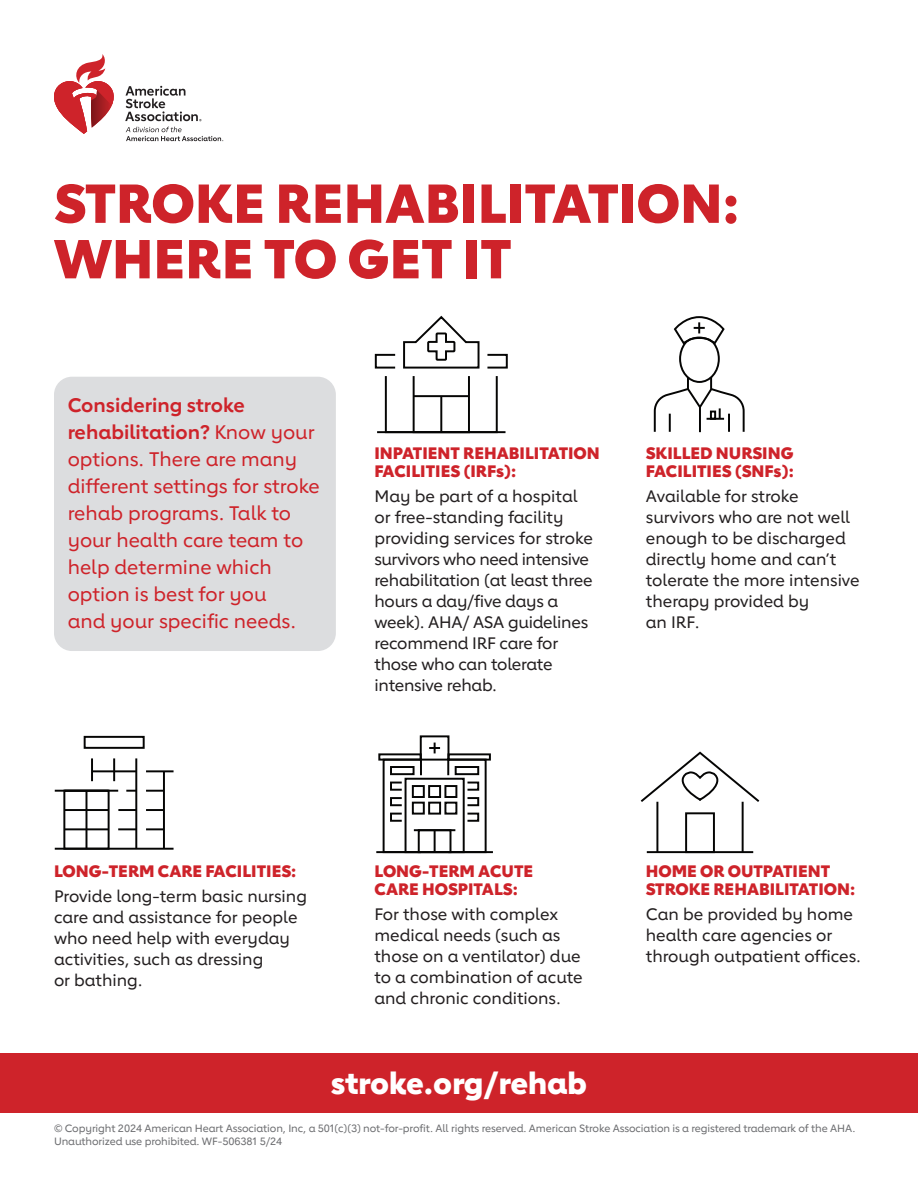
<style>
.page{position:relative;width:918px;height:1188px;background:#fff}
.page>*{position:absolute;margin:0;border:0;box-sizing:border-box;transform-origin:0 0}
.t1{font:800 54px "Lub Dub";color:#ce232a}
.t2{font:800 30px "Lub Dub";color:#fff}
.t3{font:500 19.5px/27px "Lub Dub";color:#ce232a}
.t4{font:500 16.5px/21px "Lub Dub";color:#231f20}
.t5{font:800 16.5px/18px "Lub Dub";color:#ce232a}
.t6{font:500 10.5px/12.6px "Lub Dub";letter-spacing:-.01em;color:#6c6d70}
.s1{font-weight:700}
</style>
<div class="page">
<div style="left:54px;top:377px;width:282px;height:274px;background:#dcdddf;border-radius:18px"></div>
<svg style="left:125px;top:86px;width:77px;height:35px"></svg>
<svg style="left:54px;top:54px;width:60px;height:80px"></svg>
<svg style="left:126px;top:127px;width:97px;height:14px"></svg>
<hr style="left:377px;top:431px;width:129px;height:2px;background:#050504">
<div style="left:385px;top:375px;width:113px;height:58px;border:2px solid #050504"></div>
<hr style="left:440px;top:396px;width:2px;height:36px;background:#050504">
<div style="left:413px;top:375px;width:57px;height:58px;border:2px solid #050504"></div>
<div style="left:375px;top:354px;width:21px;height:15px;border:2px solid #050504"></div>
<div style="left:486px;top:354px;width:22px;height:15px;border:2px solid #050504"></div>
<hr style="left:414px;top:395px;width:55px;height:2px;background:#050504">
<svg style="left:403px;top:315px;width:77px;height:54px"></svg>
<hr style="left:163px;top:771px;width:2px;height:78px;background:#050504">
<svg style="left:146px;top:790px;width:17px;height:2px"></svg>
<svg style="left:146px;top:809px;width:17px;height:2px"></svg>
<svg style="left:146px;top:828px;width:17px;height:2px"></svg>
<hr style="left:146px;top:770px;width:28px;height:2px;background:#050504">
<svg style="left:118px;top:828px;width:17px;height:2px"></svg>
<hr style="left:91px;top:758px;width:2px;height:23px;background:#050504">
<hr style="left:135px;top:758px;width:2px;height:91px;background:#050504">
<svg style="left:126px;top:790px;width:10px;height:2px"></svg>
<svg style="left:118px;top:809px;width:17px;height:2px"></svg>
<hr style="left:92px;top:770px;width:44px;height:2px;background:#050504">
<hr style="left:113px;top:758px;width:2px;height:23px;background:#050504">
<div style="left:63px;top:790px;width:47px;height:60px;border:2px solid #050504"></div>
<svg style="left:86px;top:830px;width:1px;height:18px"></svg>
<hr style="left:64px;top:809px;width:45px;height:2px;background:#050504">
<hr style="left:64px;top:828px;width:45px;height:2px;background:#050504">
<hr style="left:86px;top:791px;width:1px;height:38px;background:#050504">
<hr style="left:55px;top:848px;width:119px;height:2px;background:#050504">
<hr style="left:55px;top:790px;width:63px;height:2px;background:#050504">
<div style="left:84px;top:736px;width:61px;height:13px;border:2px solid #050504"></div>
<svg style="left:446px;top:761px;width:42px;height:93px"></svg>
<svg style="left:382px;top:761px;width:41px;height:93px"></svg>
<div style="left:448px;top:753px;width:43px;height:8px;border:2px solid #050504"></div>
<div style="left:378px;top:753px;width:44px;height:8px;border:2px solid #050504"></div>
<hr style="left:376px;top:851px;width:117px;height:2px;background:#050504">
<div style="left:418px;top:829px;width:33px;height:24px;border:2px solid #050504"></div>
<hr style="left:434px;top:830px;width:2px;height:22px;background:#050504">
<hr style="left:414px;top:829px;width:41px;height:2px;background:#050504">
<div style="left:455px;top:766px;width:24px;height:9px;border:2px solid #050504"></div>
<div style="left:467px;top:782px;width:12px;height:9px;border:2px solid #050504"></div>
<div style="left:467px;top:797px;width:12px;height:9px;border:2px solid #050504"></div>
<div style="left:467px;top:813px;width:12px;height:9px;border:2px solid #050504"></div>
<div style="left:390px;top:766px;width:25px;height:9px;border:2px solid #050504"></div>
<div style="left:390px;top:782px;width:13px;height:9px;border:2px solid #050504"></div>
<div style="left:390px;top:797px;width:13px;height:9px;border:2px solid #050504"></div>
<div style="left:390px;top:813px;width:13px;height:9px;border:2px solid #050504"></div>
<div style="left:412px;top:785px;width:13px;height:13px;border:2px solid #050504"></div>
<div style="left:444px;top:785px;width:13px;height:13px;border:2px solid #050504"></div>
<div style="left:428px;top:785px;width:13px;height:13px;border:2px solid #050504"></div>
<div style="left:412px;top:802px;width:13px;height:13px;border:2px solid #050504"></div>
<div style="left:444px;top:802px;width:13px;height:13px;border:2px solid #050504"></div>
<div style="left:428px;top:802px;width:13px;height:13px;border:2px solid #050504"></div>
<div style="left:420px;top:735px;width:29px;height:26px;border:2px solid #050504"></div>
<svg style="left:429px;top:743px;width:11px;height:10px"></svg>
<div style="left:685px;top:812px;width:30px;height:41px;border:2px solid #050504"></div>
<hr style="left:656px;top:802px;width:2px;height:50px;background:#050504">
<hr style="left:742px;top:802px;width:2px;height:50px;background:#050504">
<hr style="left:647px;top:851px;width:106px;height:2px;background:#050504">
<svg style="left:640px;top:751px;width:120px;height:53px"></svg>
<svg style="left:653px;top:316px;width:92px;height:117px"></svg>
<div style="left:0;top:1053px;width:918px;height:59px;background:#ce232a"></div>
<h1 class="t1" style="left:54px;top:171px;width:687px">STROKE REHABILITATION:</h1>
<h1 class="t1" style="left:54px;top:226px;width:459px">WHERE TO GET IT</h1>
<p class="t3" style="left:68px;top:392px;width:254px"><span class="s1">Considering stroke rehabilitation?</span> Know your options. There are many different settings for stroke rehab programs. Talk to your health care team to help determine which option is best for you<br>and your specific needs.</p>
<p class="t5" style="left:374px;top:444px;width:227px">INPATIENT REHABILITATION<br>FACILITIES (IRFs):</p>
<p class="t4" style="left:374px;top:486px;width:220px">May be part of a hospital or free-standing facility providing services for stroke survivors who need intensive rehabilitation (at least three hours a day/five days a week). AHA/ ASA guidelines recommend IRF care for those who can tolerate intensive rehab.</p>
<p class="t5" style="left:646px;top:444px;width:150px">SKILLED NURSING<br>FACILITIES (SNFs):</p>
<p class="t4" style="left:646px;top:486px;width:215px">Available for stroke survivors who are not well enough to be discharged directly home and can’t tolerate the more intensive therapy provided by<br>an IRF.</p>
<p class="t5" style="left:54px;top:861px;width:244px">LONG-TERM CARE FACILITIES:</p>
<p class="t4" style="left:54px;top:885px;width:255px">Provide long-term basic nursing care and assistance for people who need help with everyday activities, such as dressing<br>or bathing.</p>
<p class="t5" style="left:374px;top:861px;width:160px">LONG-TERM ACUTE<br>CARE HOSPITALS:</p>
<p class="t4" style="left:374px;top:903px;width:210px">For those with complex medical needs (such as those on a ventilator) due to a combination of acute and chronic conditions.</p>
<p class="t2" style="left:331px;top:1065px;width:258px">stroke.org/rehab</p>
<p class="t5" style="left:646px;top:861px;width:211px">HOME OR OUTPATIENT<br>STROKE REHABILITATION:</p>
<p class="t4" style="left:646px;top:903px;width:217px">Can be provided by home health care agencies or through outpatient offices.</p>
<p class="t6" style="left:54px;top:1122px;width:803px">© Copyright 2024 American Heart Association, Inc, a 501(c)(3) not-for-profit. All rights reserved. American Stroke Association is a registered trademark of the AHA.<br>Unauthorized use prohibited. WF-506381 5/24</p>
</div>
